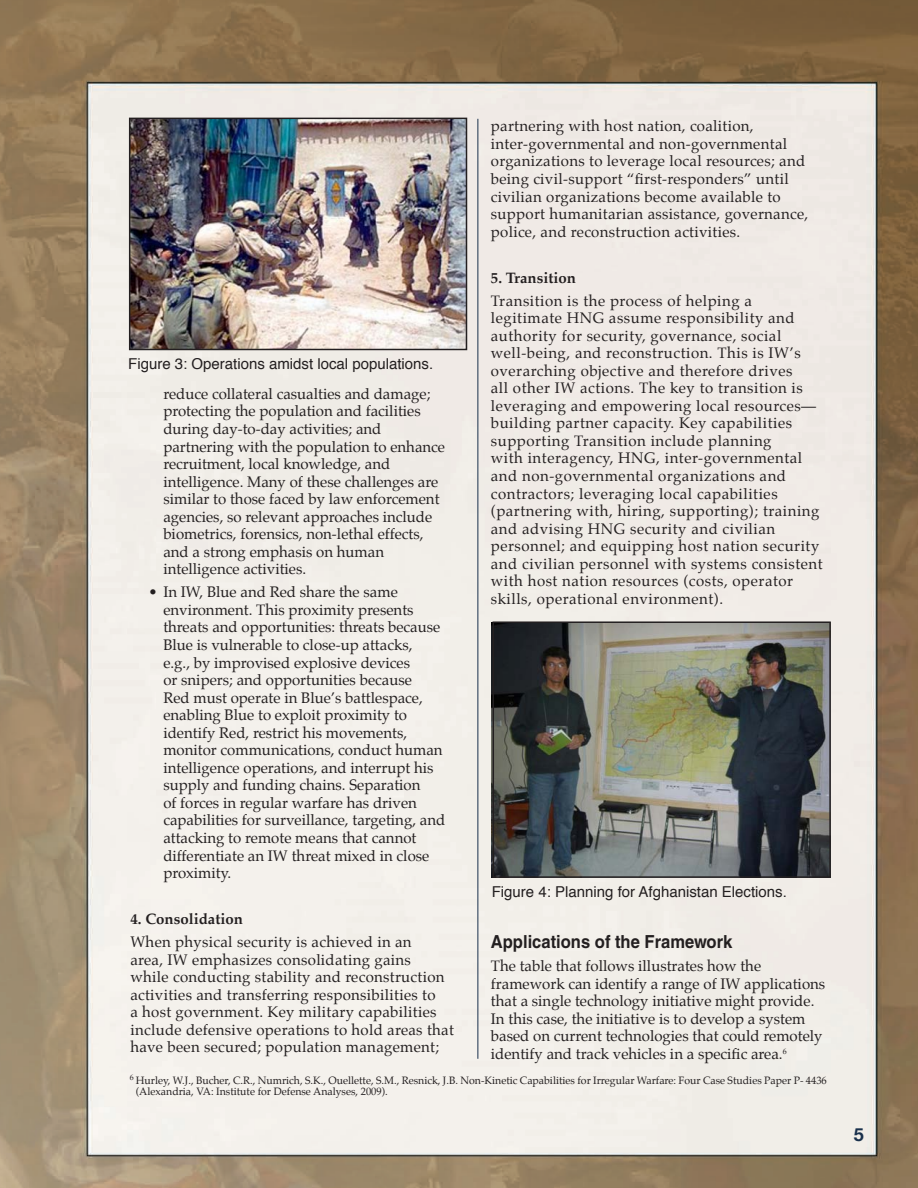
<style>
.page{position:relative;width:918px;height:1188px;background:#fff}
.page>*{position:absolute;margin:0;border:0;box-sizing:border-box;transform-origin:0 0}
.Paragraph_Style_1{font:700 18px "Helvetica";color:#231f20;scale:.92 1}
.t1{font:700 18px "Helvetica Neue";color:#19304c}
.Paragraph_Style_1-2{font:15px/17.5px "Palatino";letter-spacing:.02em;color:#231f20}
.Paragraph_Style_1-3{font:15px/17.5px "Palatino";color:#231f20}
.t2{font:15px "Helvetica";color:#231f20}
.Paragraph_Style_1-4{font:700 15px "Palatino";color:#231f20}
.Paragraph_Style_1-5{font:10.5px/10.5px "Palatino";color:#231f20}
</style>
<div class="page">
<img style="left:0;top:0;width:918px;height:1188px">
<img style="left:132px;top:121px;width:332px;height:226px">
<div style="left:129px;top:118px;width:338px;height:232px;border:2px solid #231f20"></div>
<img style="left:492px;top:622px;width:336px;height:255px">
<div style="left:493px;top:621px;width:338px;height:257px;border:2px solid #231f20"></div>
<hr style="left:478px;top:119px;width:1px;height:940px;background:#19304c">
<p class="t2" style="left:128px;top:352px;width:307px">Figure 3: Operations amidst local populations.</p>
<p class="Paragraph_Style_1-3" style="left:163px;top:385px;width:283px">reduce collateral casualties and damage; protecting the population and facilities during day-to-day activities; and partnering with the population to enhance recruitment, local knowledge, and intelligence. Many of these challenges are similar to those faced by law enforcement agencies, so relevant approaches include biometrics, forensics, non-lethal effects, and a strong emphasis on human intelligence activities.</p>
<p class="Paragraph_Style_1-3" style="left:163px;top:583px;width:283px;text-indent:-15px">• In IW, Blue and Red share the same environment. This proximity presents threats and opportunities: threats because Blue is vulnerable to close-up attacks,<br>e.g., by improvised explosive devices<br>or snipers; and opportunities because<br>Red must operate in Blue’s battlespace, enabling Blue to exploit proximity to identify Red, restrict his movements, monitor communications, conduct human intelligence operations, and interrupt his supply and funding chains. Separation<br>of forces in regular warfare has driven capabilities for surveillance, targeting, and attacking to remote means that cannot differentiate an IW threat mixed in close proximity.</p>
<p class="Paragraph_Style_1-4" style="left:130px;top:906px;width:114px">4. Consolidation</p>
<p class="Paragraph_Style_1-2" style="left:130px;top:933px;width:325px">When physical security is achieved in an<br>area, IW emphasizes consolidating gains<br>while conducting stability and reconstruction activities and transferring responsibilities to<br>a host government. Key military capabilities include defensive operations to hold areas that have been secured; population management;</p>
<p class="Paragraph_Style_1-2" style="left:491px;top:117px;width:319px">partnering with host nation, coalition, inter-governmental and non-governmental organizations to leverage local resources; and being civil-support “first-responders” until civilian organizations become available to support humanitarian assistance, governance, police, and reconstruction activities.</p>
<p class="Paragraph_Style_1-4" style="left:491px;top:265px;width:86px">5. Transition</p>
<p class="Paragraph_Style_1-2" style="left:491px;top:292px;width:333px">Transition is the process of helping a legitimate HNG assume responsibility and authority for security, governance, social well-being, and reconstruction. This is IW’s overarching objective and therefore drives<br>all other IW actions. The key to transition is leveraging and empowering local resources— building partner capacity. Key capabilities supporting Transition include planning<br>with interagency, HNG, inter-governmental and non-governmental organizations and contractors; leveraging local capabilities (partnering with, hiring, supporting); training and advising HNG security and civilian personnel; and equipping host nation security and civilian personnel with systems consistent with host nation resources (costs, operator skills, operational environment).</p>
<p class="t2" style="left:492px;top:880px;width:297px">Figure 4: Planning for Afghanistan Elections.</p>
<p class="Paragraph_Style_1" style="left:491px;top:931px;width:264px">Applications of the Framework</p>
<p class="Paragraph_Style_1-3" style="left:491px;top:957px;width:336px">The table that follows illustrates how the framework can identify a range of IW applications that a single technology initiative might provide.<br>In this case, the initiative is to develop a system based on current technologies that could remotely identify and track vehicles in a specific area.<sup>6</sup></p>
<p class="Paragraph_Style_1-5" style="left:136px;top:1075px;width:693px;text-indent:-6px"><sup>6</sup> Hurley, W.J., Bucher, C.R., Numrich, S.K., Ouellette, S.M., Resnick, J.B. Non-Kinetic Capabilities for Irregular Warfare: Four Case Studies Paper P- 4436 (Alexandria, VA: Institute for Defense Analyses, 2009).</p>
<p class="t1" style="left:854px;top:1123px;width:12px">5</p>
</div>
